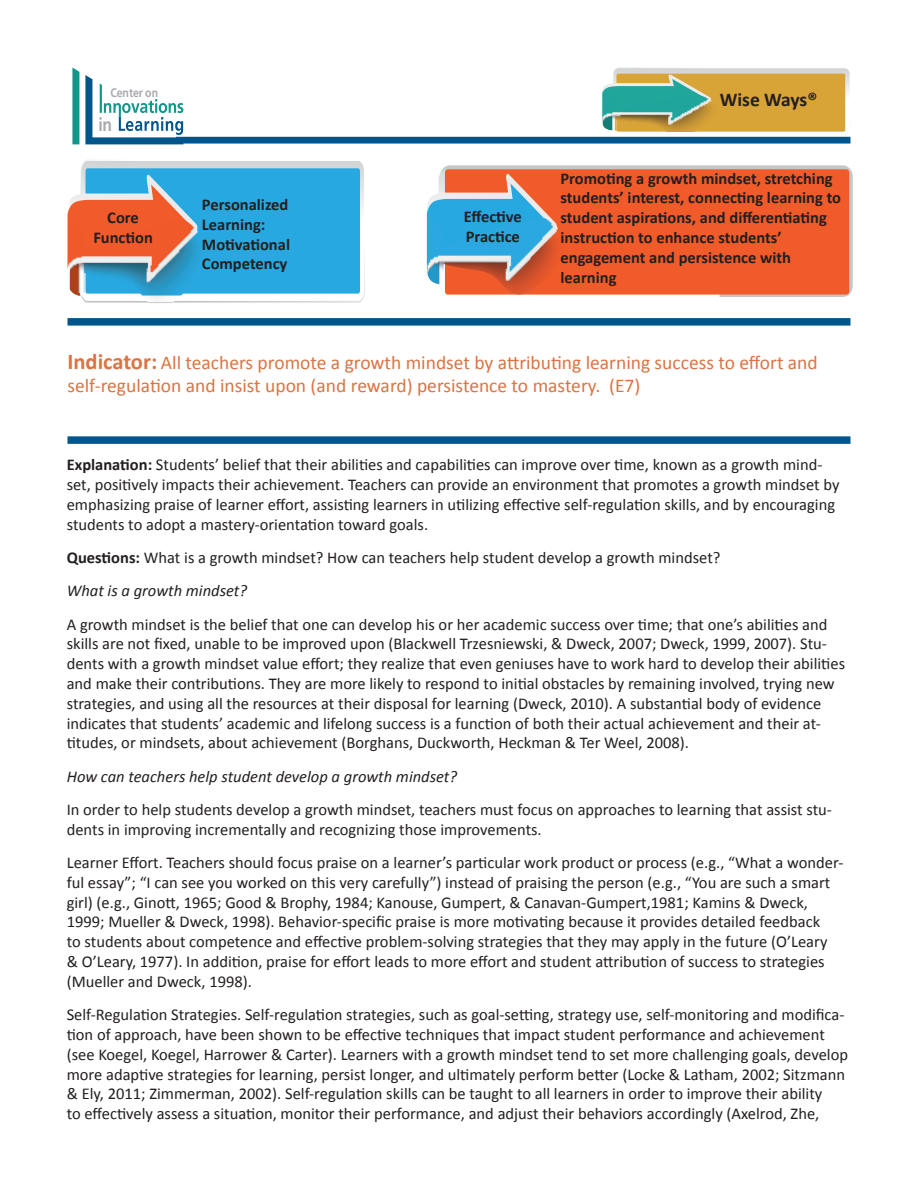
<style>
.page{position:relative;width:918px;height:1188px;background:#fff}
.page>*{position:absolute;margin:0;border:0;box-sizing:border-box;transform-origin:0 0}
.t1{font:19.5px/23.4px "Calibri";color:#db7342}
.t2{font:700 19.5px "Calibri";letter-spacing:-.005em;color:#231f20}
.t3{font:700 18.6px "Frutiger LT";color:#a8a9ad;scale:.85 1}
.t4{font:16.5px/19.8px "Calibri";color:#231f20}
.t5{font:700 16.5px/19.8px "Calibri";color:#231f20}
.t6{font:italic 16.5px "Calibri";color:#231f20}
.t7{font:700 12.45px "Frutiger LT";color:#a8a9ad;scale:.85 1}
.s1{font-weight:700;font-size:22.5px}
.s2{font-weight:700}
</style>
<div class="page">
<svg style="left:603px;top:68px;width:247px;height:64px;background:#d2af5c"></svg>
<img style="left:603px;top:91px;width:114px;height:41px">
<svg style="left:67px;top:160px;width:298px;height:143px;background:#5cafd4"></svg>
<img style="left:70px;top:220px;width:135px;height:83px">
<svg style="left:443px;top:165px;width:410px;height:132px;background:#cbcacb"></svg>
<div style="left:445px;top:169px;width:404px;height:126px;background:#f15b2a;border-radius:3px"></div>
<svg style="left:427px;top:169px;width:293px;height:128px"></svg>
<img style="left:427px;top:209px;width:138px;height:88px">
<div style="left:68px;top:318px;width:782px;height:8px;background:#00558b"></div>
<div style="left:67px;top:436px;width:783px;height:8px;background:#00558b"></div>
<svg style="left:72px;top:68px;width:7px;height:76px"></svg>
<svg style="left:85px;top:75px;width:98px;height:69px"></svg>
<div style="left:176px;top:137px;width:674px;height:7px;background:#00558b"></div>
<p class="t7" style="left:110px;top:85px;width:58px">Center on</p>
<p class="t3" style="left:98px;top:114px;width:18px">in</p>
<p class="t5" style="left:202px;top:195px;width:90px">Personalized<br>Learning:<br>Motivational<br>Competency</p>
<p class="t5" style="left:93px;top:208px;width:61px;text-align:center">Core<br>Function</p>
<p class="t5" style="left:464px;top:207px;width:60px">Effective<br>Practice</p>
<p class="t2" style="left:720px;top:87px;width:99px">Wise Ways®</p>
<p class="t5" style="left:561px;top:168px;width:282px">Promoting a growth mindset, stretching students’ interest, connecting learning to student aspirations, and differentiating instruction to enhance students’ engagement and persistence with learning</p>
<p class="t1" style="left:68px;top:350px;width:752px"><span class="s1">Indicator:</span> All teachers promote a growth mindset by attributing learning success to effort and self-regulation and insist upon (and reward) persistence to mastery. (E7)</p>
<p class="t4" style="left:67px;top:455px;width:774px"><span class="s2">Explanation:</span> Students’ belief that their abilities and capabilities can improve over time, known as a growth mind&shy;set, positively impacts their achievement. Teachers can provide an environment that promotes a growth mindset by emphasizing praise of learner effort, assisting learners in utilizing effective self-regulation skills, and by encouraging students to adopt a mastery-orientation toward goals.</p>
<p class="t4" style="left:67px;top:548px;width:655px"><span class="s2">Questions:</span> What is a growth mindset? How can teachers help student develop a growth mindset?</p>
<p class="t6" style="left:67px;top:580px;width:182px">What is a growth mindset?</p>
<p class="t4" style="left:67px;top:614px;width:780px">A growth mindset is the belief that one can develop his or her academic success over time; that one’s abilities and skills are not fixed, unable to be improved upon (Blackwell Trzesniewski, &amp; Dweck, 2007; Dweck, 1999, 2007). Stu&shy;dents with a growth mindset value effort; they realize that even geniuses have to work hard to develop their abilities and make their contributions. They are more likely to respond to initial obstacles by remaining involved, trying new strategies, and using all the resources at their disposal for learning (Dweck, 2010). A substantial body of evidence indicates that students’ academic and lifelong success is a function of both their actual achievement and their at&shy;titudes, or mindsets, about achievement (Borghans, Duckworth, Heckman &amp; Ter Weel, 2008).</p>
<p class="t6" style="left:67px;top:765px;width:392px">How can teachers help student develop a growth mindset?</p>
<p class="t4" style="left:67px;top:800px;width:767px">In order to help students develop a growth mindset, teachers must focus on approaches to learning that assist stu&shy;dents in improving incrementally and recognizing those improvements.</p>
<p class="t4" style="left:67px;top:853px;width:778px">Learner Effort. Teachers should focus praise on a learner’s particular work product or process (e.g., “What a wonder&shy;ful essay”; “I can see you worked on this very carefully”) instead of praising the person (e.g., “You are such a smart girl) (e.g., Ginott, 1965; Good &amp; Brophy, 1984; Kanouse, Gumpert, &amp; Canavan-Gumpert,1981; Kamins &amp; Dweck, 1999; Mueller &amp; Dweck, 1998). Behavior-specific praise is more motivating because it provides detailed feedback<br>to students about competence and effective problem-solving strategies that they may apply in the future (O’Leary<br>&amp; O’Leary, 1977). In addition, praise for effort leads to more effort and student attribution of success to strategies (Mueller and Dweck, 1998).</p>
<p class="t4" style="left:67px;top:1005px;width:783px">Self-Regulation Strategies. Self-regulation strategies, such as goal-setting, strategy use, self-monitoring and modifica&shy;tion of approach, have been shown to be effective techniques that impact student performance and achievement (see Koegel, Koegel, Harrower &amp; Carter). Learners with a growth mindset tend to set more challenging goals, develop more adaptive strategies for learning, persist longer, and ultimately perform better (Locke &amp; Latham, 2002; Sitzmann &amp; Ely, 2011; Zimmerman, 2002). Self-regulation skills can be taught to all learners in order to improve their ability<br>to effectively assess a situation, monitor their performance, and adjust their behaviors accordingly (Axelrod, Zhe,</p>
</div>
